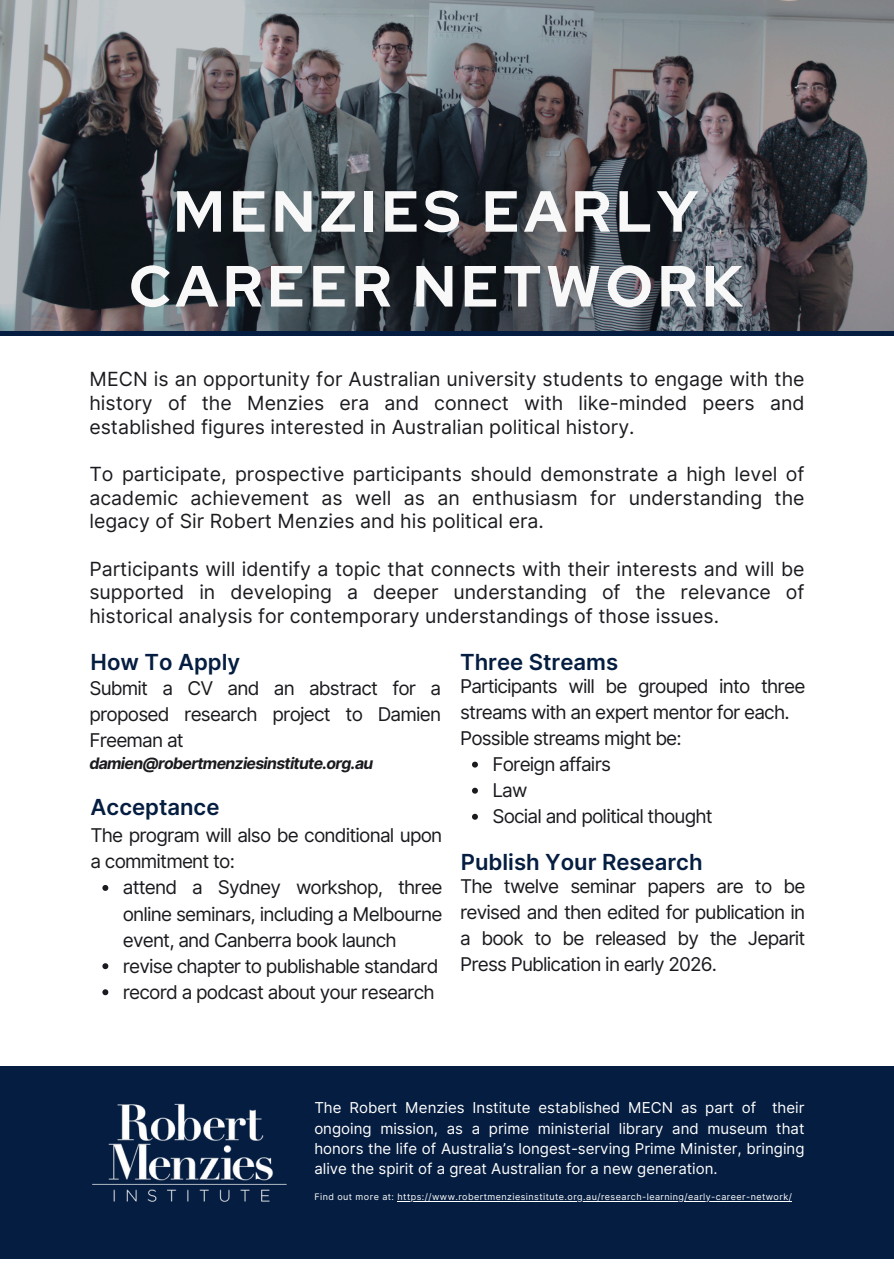
<style>
.page{position:relative;width:894px;height:1264px;background:#fff}
.page>*{position:absolute;margin:0;border:0;box-sizing:border-box;transform-origin:0 0}
.t1{font:700 57.9px/74.8px "Red Hat Display";letter-spacing:.085em;color:#f8f8f8;text-align:center}
.t2{font:600 22.05px "Inter";color:#051d40}
.t3{font:19.5px/23.7px "Inter";color:#1b1a1f;text-align:justify}
.t4{font:18.9px/26.1px "Inter";letter-spacing:-.04em;color:#1b1a1f;text-align:justify}
.t5{font:italic 700 15.75px "Inter";letter-spacing:-.045em;color:#1b1a1f}
.t6{font:15px/20.2px "Inter";color:#fff;text-align:justify}
.t7{font:9px "Inter";letter-spacing:.05em;color:#fff}
</style>
<div class="page">
<img style="left:0;top:0;width:893px;height:331px">
<svg style="left:472px;top:761px;width:6px;height:6px"></svg>
<svg style="left:472px;top:787px;width:6px;height:6px"></svg>
<svg style="left:472px;top:813px;width:6px;height:6px"></svg>
<svg style="left:102px;top:885px;width:6px;height:5px"></svg>
<svg style="left:102px;top:963px;width:6px;height:6px"></svg>
<svg style="left:102px;top:989px;width:6px;height:6px"></svg>
<div style="left:0;top:1066px;width:893px;height:192px;background:#051d40"></div>
<img style="left:92px;top:1103px;width:195px;height:99px">
<hr style="left:397px;top:1200px;width:395px;height:1px;background:#fff">
<p class="t1" style="left:129px;top:174px;width:614px">MENZIES EARLY<br>CAREER NETWORK</p>
<h1 class="t3" style="left:89px;top:367px;width:716px">MECN is an opportunity for Australian university students to engage with the history of the Menzies era and connect with like-minded peers and established figures interested in Australian political history.</h1>
<h3 class="t3" style="left:89px;top:462px;width:716px">To participate, prospective participants should demonstrate a high level of academic achievement as well as an enthusiasm for understanding the legacy of Sir Robert Menzies and his political era.</h3>
<h3 class="t3" style="left:89px;top:556px;width:716px">Participants will identify a topic that connects with their interests and will be supported in developing a deeper understanding of the relevance of historical analysis for contemporary understandings of those issues.</h3>
<p class="t2" style="left:90px;top:648px;width:151px">How To Apply</p>
<p class="t2" style="left:460px;top:648px;width:159px">Three Streams</p>
<h2 class="t4" style="left:89px;top:674px;width:353px">Submit a CV and an abstract for a proposed research project to Damien Freeman at</h2>
<h2 class="t5" style="left:89px;top:754px;width:285px">damien@robertmenziesinstitute.org.au</h2>
<p class="t2" style="left:90px;top:794px;width:130px">Acceptance</p>
<p class="t4" style="left:90px;top:822px;width:353px">The program will also be conditional upon a commitment to:</p>
<p class="t4" style="left:123px;top:874px;width:321px">attend a Sydney workshop, three online seminars, including a Melbourne event, and Canberra book launch</p>
<p class="t4" style="left:123px;top:952px;width:317px">revise chapter to publishable standard</p>
<h2 class="t4" style="left:123px;top:978px;width:313px">record a podcast about your research</h2>
<h2 class="t4" style="left:460px;top:673px;width:346px;text-align:left">Participants will be grouped into three streams with an expert mentor for each.<br>Possible streams might be:</h2>
<h3 class="t4" style="left:492px;top:751px;width:120px">Foreign affairs</h3>
<h2 class="t4" style="left:492px;top:777px;width:37px">Law</h2>
<h3 class="t4" style="left:492px;top:803px;width:222px">Social and political thought</h3>
<h3 class="t2" style="left:460px;top:848px;width:243px">Publish Your Research</h3>
<h3 class="t4" style="left:460px;top:873px;width:346px">The twelve seminar papers are to be revised and then edited for publication in a book to be released by the Jeparit Press Publication in early 2026.</h3>
<h3 class="t6" style="left:314px;top:1097px;width:491px">The Robert Menzies Institute established MECN as part of their ongoing mission, as a prime ministerial library and museum that honors the life of Australia’s longest-serving Prime Minister, bringing alive the spirit of a great Australian for a new generation.</h3>
<p class="t7" style="left:314px;top:1191px;width:479px">Find out more at: https://www.robertmenziesinstitute.org.au/research-learning/early-career-network/</p>
</div>
